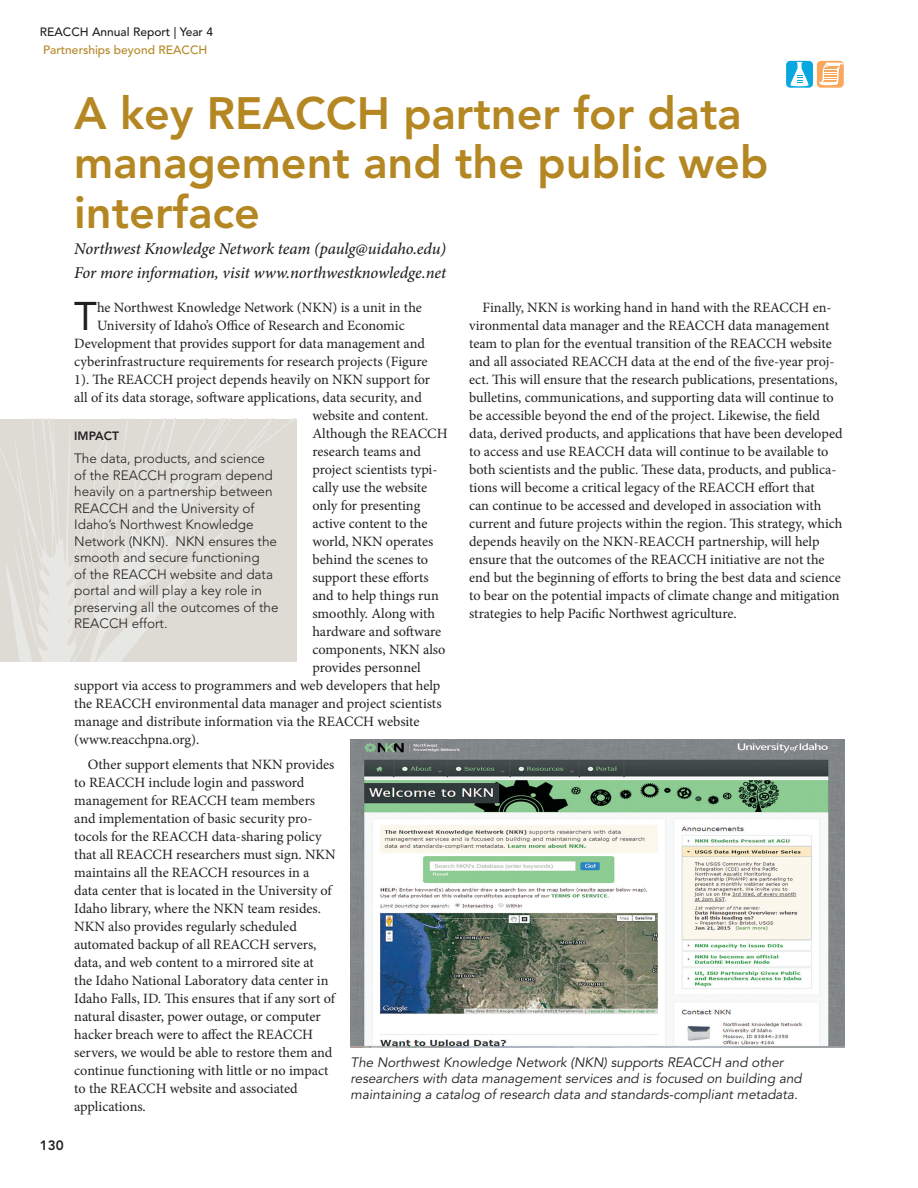
<style>
.page{position:relative;width:918px;height:1188px;background:#fff}
.page>*{position:absolute;margin:0;border:0;box-sizing:border-box;transform-origin:0 0}
.headline{font:800 45px/49.5px "Avenir LT Std";color:#b48723}
.body_text{font:39.6px "Avenir LT Std";color:#231f20}
.byline{font:italic 500 16.5px "Minion Pro";letter-spacing:-.005em;color:#231f20}
.body_text-2{font:14.25px/18px "Minion Pro";color:#231f20}
.impact_stmnt{font:300 13.5px/16.5px "Avenir LT Std";color:#231f20}
.t1{font:italic 13.5px/16.2px "Avenir LT Std";color:#231f20}
.t2{font:800 13.5px "Avenir LT Std";color:#231f20}
.t3{font:500 12px "Avenir LT Std";color:#231f20}
.toc_B_head{font:500 12px "Avenir LT Std";color:#b48723}
.t4{font:800 12px "Avenir LT Std";color:#231f20}
</style>
<div class="page">
<svg style="left:0;top:419px;width:297px;height:243px;background:#dfddd7"></svg>
<img style="left:351px;top:740px;width:493px;height:308px">
<svg style="left:786px;top:61px;width:58px;height:27px"></svg>
<p class="t3" style="left:40px;top:25px;width:175px">REACCH Annual Report | Year 4</p>
<p class="toc_B_head" style="left:43px;top:43px;width:166px">Partnerships beyond REACCH</p>
<p class="t2" style="left:40px;top:1137px;width:25px">130</p>
<p class="headline" style="left:74px;top:88px;width:696px">A key REACCH partner for data management and the public web interface</p>
<p class="byline" style="left:74px;top:238px;width:373px">Northwest Knowledge Network team (paulg@uidaho.edu)</p>
<p class="byline" style="left:74px;top:261px;width:373px">For more information, visit www.northwestknowledge.net</p>
<p class="body_text-2" style="left:469px;top:298px;width:375px;text-indent:14px">Finally, NKN is working hand in hand with the REACCH en&shy;vironmental data manager and the REACCH data management team to plan for the eventual transition of the REACCH website and all associated REACCH data at the end of the five-year proj&shy;ect. This will ensure that the research publications, presentations, bulletins, communications, and supporting data will continue to be accessible beyond the end of the project. Likewise, the field data, derived products, and applications that have been developed to access and use REACCH data will continue to be available to both scientists and the public. These data, products, and publica&shy;tions will become a critical legacy of the REACCH effort that<br>can continue to be accessed and developed in association with current and future projects within the region. This strategy, which depends heavily on the NKN-REACCH partnership, will help ensure that the outcomes of the REACCH initiative are not the end but the beginning of efforts to bring the best data and science to bear on the potential impacts of climate change and mitigation strategies to help Pacific Northwest agriculture.</p>
<p class="body_text" style="left:74px;top:293px;width:24px">T</p>
<p class="body_text-2" style="left:97px;top:298px;width:327px">he Northwest Knowledge Network (NKN) is a unit in the</p>
<p class="body_text-2" style="left:97px;top:316px;width:309px">University of Idaho’s Office of Research and Economic</p>
<p class="body_text-2" style="left:74px;top:334px;width:352px">Development that provides support for data management and</p>
<p class="body_text-2" style="left:74px;top:352px;width:355px">cyberinfrastructure requirements for research projects (Figure</p>
<p class="body_text-2" style="left:74px;top:370px;width:357px">1). The REACCH project depends heavily on NKN support for</p>
<p class="body_text-2" style="left:74px;top:388px;width:349px">all of its data storage, software applications, data security, and</p>
<p class="body_text-2" style="left:312px;top:406px;width:118px">website and content.</p>
<p class="body_text-2" style="left:312px;top:424px;width:137px">Although the REACCH</p>
<p class="body_text-2" style="left:312px;top:442px;width:110px">research teams and</p>
<p class="body_text-2" style="left:312px;top:460px;width:127px">project scientists typi-</p>
<p class="body_text-2" style="left:312px;top:478px;width:116px">cally use the website</p>
<p class="body_text-2" style="left:312px;top:496px;width:109px">only for presenting</p>
<p class="body_text-2" style="left:312px;top:514px;width:117px">active content to the</p>
<p class="body_text-2" style="left:312px;top:532px;width:123px">world, NKN operates</p>
<p class="body_text-2" style="left:312px;top:550px;width:117px">behind the scenes to</p>
<p class="body_text-2" style="left:312px;top:568px;width:118px">support these efforts</p>
<p class="body_text-2" style="left:312px;top:586px;width:128px">and to help things run</p>
<p class="body_text-2" style="left:312px;top:604px;width:124px">smoothly. Along with</p>
<p class="body_text-2" style="left:312px;top:622px;width:130px">hardware and software</p>
<p class="body_text-2" style="left:312px;top:640px;width:135px">components, NKN also</p>
<p class="body_text-2" style="left:312px;top:658px;width:110px">provides personnel</p>
<p class="body_text-2" style="left:74px;top:676px;width:368px">support via access to programmers and web developers that help</p>
<p class="body_text-2" style="left:74px;top:694px;width:369px">the REACCH environmental data manager and project scientists</p>
<p class="body_text-2" style="left:74px;top:712px;width:347px">manage and distribute information via the REACCH website</p>
<p class="body_text-2" style="left:74px;top:730px;width:127px">(www.reacchpna.org).</p>
<p class="body_text-2" style="left:74px;top:755px;width:263px;text-indent:14px">Other support elements that NKN provides to REACCH include login and password management for REACCH team members and implementation of basic security pro&shy;tocols for the REACCH data-sharing policy that all REACCH researchers must sign. NKN maintains all the REACCH resources in a data center that is located in the University of Idaho library, where the NKN team resides.<br>NKN also provides regularly scheduled automated backup of all REACCH servers, data, and web content to a mirrored site at<br>the Idaho National Laboratory data center in Idaho Falls, ID. This ensures that if any sort of natural disaster, power outage, or computer hacker breach were to affect the REACCH servers, we would be able to restore them and continue functioning with little or no impact to the REACCH website and associated applications.</p>
<p class="t4" style="left:74px;top:429px;width:46px">IMPACT</p>
<p class="impact_stmnt" style="left:74px;top:450px;width:206px">The data, products, and science of the REACCH program depend heavily on a partnership between<br>REACCH and the University of<br>Idaho’s Northwest Knowledge<br>Network (NKN). NKN ensures the smooth and secure functioning<br>of the REACCH website and data portal and will play a key role in preserving all the outcomes of the<br>REACCH effort.</p>
<p class="t1" style="left:351px;top:1054px;width:453px">The Northwest Knowledge Network (NKN) supports REACCH and other researchers with data management services and is focused on building and maintaining a catalog of research data and standards-compliant metadata.</p>
</div>
